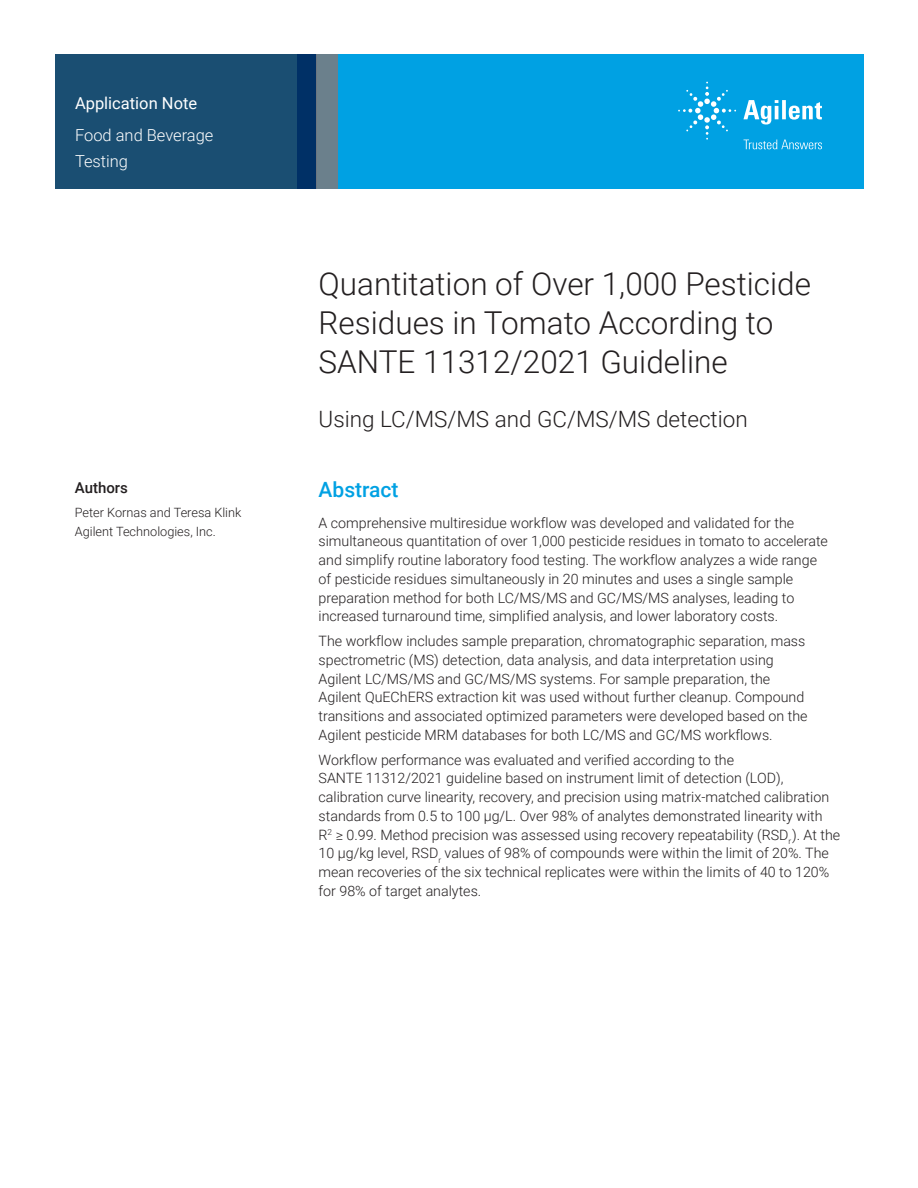
<style>
.page{position:relative;width:918px;height:1188px;background:#fff}
.page>*{position:absolute;margin:0;border:0;box-sizing:border-box;transform-origin:0 0}
.t1{font:300 31.5px/39px "Roboto";color:#231f20}
.Subtitle{font:300 22.5px "Roboto";color:#231f20}
.Header_1{font:500 21px "Roboto";color:#00a1e3}
.Area_Identifier{font:300 16.5px/25.5px "Roboto";color:#fff}
.Doctype{font:16.5px "Roboto";color:#fff}
.DATA_author_title{font:500 15px "Roboto";color:#231f20}
.Text{font:300 14.25px/18.8px "Roboto";color:#231f20}
.DATA_author_name___info{font:300 12.75px/18.8px "Roboto";color:#231f20}
</style>
<div class="page">
<div style="left:297px;top:54px;width:567px;height:135px;background:#00a1e3"></div>
<svg style="left:55px;top:54px;width:261px;height:135px;background:#184b71"></svg>
<div style="left:316px;top:54px;width:22px;height:135px;background:#6b808c"></div>
<svg style="left:743px;top:100px;width:79px;height:25px"></svg>
<svg style="left:678px;top:82px;width:58px;height:58px"></svg>
<svg style="left:744px;top:140px;width:78px;height:9px"></svg>
<p class="Doctype" style="left:75px;top:91px;width:124px">Application Note</p>
<p class="Area_Identifier" style="left:75px;top:122px;width:140px">Food and Beverage<br>Testing</p>
<p class="DATA_author_title" style="left:75px;top:477px;width:55px">Authors</p>
<p class="DATA_author_name___info" style="left:75px;top:503px;width:168px">Peter Kornas and Teresa Klink<br>Agilent Technologies, Inc.</p>
<p class="t1" style="left:319px;top:263px;width:494px">Quantitation of Over 1,000 Pesticide<br>Residues in Tomato According to<br>SANTE 11312/2021 Guideline</p>
<p class="Subtitle" style="left:319px;top:403px;width:431px">Using LC/MS/MS and GC/MS/MS detection</p>
<p class="Header_1" style="left:319px;top:475px;width:82px">Abstract</p>
<p class="Text" style="left:319px;top:513px;width:511px">A comprehensive multiresidue workflow was developed and validated for the simultaneous quantitation of over 1,000 pesticide residues in tomato to accelerate and simplify routine laboratory food testing. The workflow analyzes a wide range of pesticide residues simultaneously in 20 minutes and uses a single sample preparation method for both LC/MS/MS and GC/MS/MS analyses, leading to increased turnaround time, simplified analysis, and lower laboratory costs.</p>
<p class="Text" style="left:319px;top:631px;width:490px">The workflow includes sample preparation, chromatographic separation, mass spectrometric (MS) detection, data analysis, and data interpretation using Agilent LC/MS/MS and GC/MS/MS systems. For sample preparation, the Agilent QuEChERS extraction kit was used without further cleanup. Compound transitions and associated optimized parameters were developed based on the Agilent pesticide MRM databases for both LC/MS and GC/MS workflows.</p>
<p class="Text" style="left:319px;top:750px;width:523px">Workflow performance was evaluated and verified according to the<br>SANTE 11312/2021 guideline based on instrument limit of detection (LOD), calibration curve linearity, recovery, and precision using matrix-matched calibration standards from 0.5 to 100 μg/L. Over 98% of analytes demonstrated linearity with<br>R<sup>2</sup> ≥ 0.99. Method precision was assessed using recovery repeatability (RSD<sub>r</sub> ). At the 10 µg/kg level, RSD<sub>r</sub> values of 98% of compounds were within the limit of 20%. The mean recoveries of the six technical replicates were within the limits of 40 to 120% for 98% of target analytes.</p>
</div>
